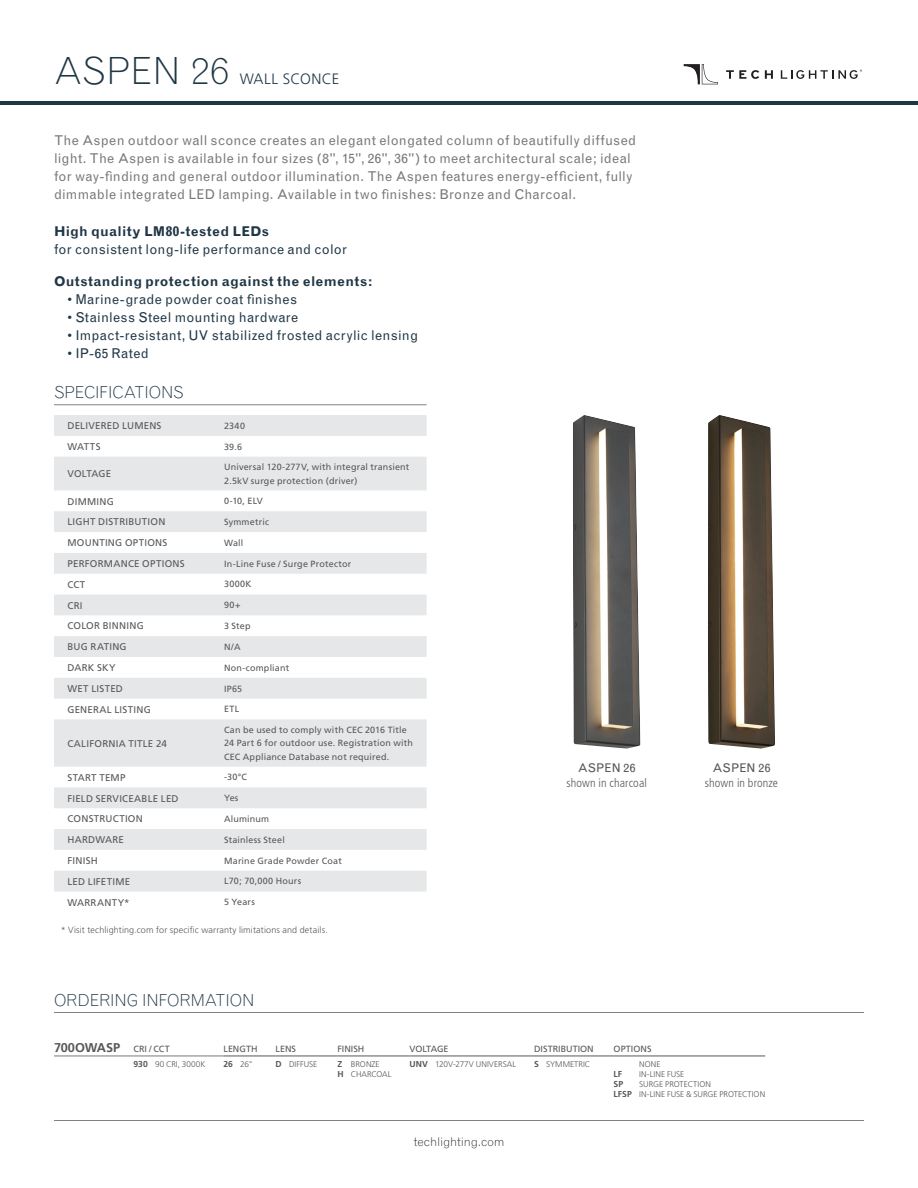
<style>
.page{position:relative;width:918px;height:1188px;background:#fff}
.page>*{position:absolute;margin:0;border:0;box-sizing:border-box;transform-origin:0 0}
.t1{font:300 37.5px "Grotesque";color:#203746}
.Spec_Header{font:300 16.5px "Grotesque";letter-spacing:-.015em;color:#203746}
.t2{font:300 15px "Frutiger";letter-spacing:.025em;color:#203746}
.Text_Block{font:13.5px/18px "Grotesque";letter-spacing:.02em;color:#76787b}
.Sub-bullet{font:13.5px/18px "Grotesque";letter-spacing:.02em;color:#203746}
.Sub-bullet-2{font:700 13.5px "Grotesque";letter-spacing:.02em;color:#203746}
.Grid_-_Product_Opt{font:700 12.75px "Frutiger";letter-spacing:-.01em;color:#57585a}
.Image_Subhead{font:300 condensed 12px/14.4px "Frutiger";letter-spacing:.01em;color:#57585a;text-align:center}
.t3{font:300 12px "Grotesque";letter-spacing:-.01em;color:#231f20}
.t4{font:9.75px "Frutiger";letter-spacing:.025em;color:#57585a}
.t5{font:9.75px "Frutiger";color:#57585a}
.SpecChart_-_Descript{font:9px/13.5px "Frutiger";letter-spacing:.02em;color:#57585a}
.t6{font:300 9px "Frutiger";letter-spacing:.015em;color:#57585a}
.Grid_-_Product_Opt-2{font:9px "Frutiger";letter-spacing:.005em;color:#57585a}
.Grid_-_Product_Opt-3{font:9px "Frutiger";letter-spacing:-.02em;color:#57585a}
.Grid_-_Product_Opt-4{font:700 8.7px "Frutiger";color:#57585a}
.Grid_-_Product_Opt-5{font:300 8.25px "Frutiger";letter-spacing:.005em;color:#57585a}
.Grid_-_Product_Opt-6{font:300 8.25px "Frutiger";letter-spacing:-.015em;color:#57585a}
.s1{font-weight:700}
.s2{font-family:"Grotesque";font-weight:400;font-stretch:normal}
.s3{font-weight:700;font-size:8.7px}
</style>
<div class="page">
<svg style="left:726px;top:70px;width:33px;height:9px"></svg>
<svg style="left:765px;top:70px;width:8px;height:9px"></svg>
<svg style="left:781px;top:70px;width:81px;height:9px"></svg>
<svg style="left:684px;top:64px;width:34px;height:20px"></svg>
<hr style="left:0;top:101px;width:918px;height:4px;background:#203746">
<hr style="left:54px;top:1120px;width:810px;height:1px;background:#808285">
<hr style="left:54px;top:405px;width:373px;height:1px;background:#808285">
<svg style="left:54px;top:415px;width:373px;height:477px;fill:#e6e7e9"></svg>
<hr style="left:54px;top:1056px;width:80px;height:1px;background:#787a7d">
<hr style="left:134px;top:1056px;width:90px;height:1px;background:#787a7d">
<hr style="left:224px;top:1056px;width:52px;height:1px;background:#57585a">
<hr style="left:276px;top:1056px;width:62px;height:1px;background:#57585a">
<hr style="left:338px;top:1056px;width:72px;height:1px;background:#57585a">
<hr style="left:410px;top:1056px;width:124px;height:1px;background:#57585a">
<hr style="left:534px;top:1056px;width:80px;height:1px;background:#57585a">
<hr style="left:614px;top:1056px;width:151px;height:1px;background:#57585a">
<hr style="left:54px;top:1012px;width:810px;height:1px;background:#808285">
<img style="left:573px;top:415px;width:67px;height:334px">
<img style="left:708px;top:415px;width:67px;height:334px">
<h1 class="t1" style="left:54px;top:48px;width:176px">ASPEN 26</h1>
<h3 class="t2" style="left:240px;top:70px;width:101px">WALL SCONCE</h3>
<p class="Text_Block" style="left:54px;top:132px;width:584px">The Aspen outdoor wall sconce creates an elegant elongated column of beautifully diffused light. The Aspen is available in four sizes (8", 15", 26", 36") to meet architectural scale; ideal for way-finding and general outdoor illumination. The Aspen features energy-efficient, fully dimmable integrated LED lamping. Available in two finishes: Bronze and Charcoal.</p>
<p class="Sub-bullet" style="left:54px;top:223px;width:295px"><span class="s1">High quality LM80-tested LEDs<br></span>for consistent long-life performance and color</p>
<p class="Sub-bullet-2" style="left:54px;top:273px;width:320px">Outstanding protection against the elements:</p>
<p class="Sub-bullet" style="left:68px;top:290px;width:231px">• Marine-grade powder coat finishes</p>
<p class="Sub-bullet" style="left:68px;top:308px;width:232px">• Stainless Steel mounting hardware</p>
<p class="Sub-bullet" style="left:68px;top:326px;width:352px">• Impact-resistant, UV stabilized frosted acrylic lensing</p>
<p class="Sub-bullet" style="left:68px;top:344px;width:83px">• IP-65 Rated</p>
<p class="Spec_Header" style="left:54px;top:382px;width:131px">SPECIFICATIONS</p>
<p class="t4" style="left:68px;top:420px;width:96px">DELIVERED LUMENS</p>
<p class="SpecChart_-_Descript" style="left:224px;top:419px;width:22px">2340</p>
<p class="t4" style="left:68px;top:441px;width:35px">WATTS</p>
<p class="SpecChart_-_Descript" style="left:224px;top:440px;width:19px">39.6</p>
<p class="t5" style="left:68px;top:468px;width:45px">VOLTAGE</p>
<p class="SpecChart_-_Descript" style="left:224px;top:460px;width:187px">Universal 120-277V, with integral transient<br>2.5kV surge protection (driver)</p>
<p class="t4" style="left:68px;top:495px;width:48px">DIMMING</p>
<p class="SpecChart_-_Descript" style="left:224px;top:494px;width:40px">0-10, ELV</p>
<p class="t4" style="left:68px;top:516px;width:99px">LIGHT DISTRIBUTION</p>
<p class="SpecChart_-_Descript" style="left:224px;top:515px;width:47px">Symmetric</p>
<p class="t4" style="left:68px;top:537px;width:101px">MOUNTING OPTIONS</p>
<p class="SpecChart_-_Descript" style="left:224px;top:536px;width:21px">Wall</p>
<p class="t4" style="left:68px;top:558px;width:119px">PERFORMANCE OPTIONS</p>
<p class="SpecChart_-_Descript" style="left:224px;top:557px;width:129px">In-Line Fuse / Surge Protector</p>
<p class="t4" style="left:68px;top:579px;width:19px">CCT</p>
<p class="SpecChart_-_Descript" style="left:224px;top:578px;width:29px">3000K</p>
<p class="t4" style="left:68px;top:599px;width:17px">CRI</p>
<p class="SpecChart_-_Descript" style="left:224px;top:598px;width:18px">90+</p>
<p class="t4" style="left:68px;top:620px;width:78px">COLOR BINNING</p>
<p class="SpecChart_-_Descript" style="left:224px;top:619px;width:28px">3 Step</p>
<p class="t4" style="left:68px;top:641px;width:61px">BUG RATING</p>
<p class="SpecChart_-_Descript" style="left:224px;top:640px;width:18px">N/A</p>
<p class="t4" style="left:68px;top:662px;width:50px">DARK SKY</p>
<p class="SpecChart_-_Descript" style="left:224px;top:661px;width:67px">Non-compliant</p>
<p class="t4" style="left:68px;top:683px;width:57px">WET LISTED</p>
<p class="SpecChart_-_Descript" style="left:224px;top:682px;width:20px">IP65</p>
<p class="t4" style="left:68px;top:704px;width:85px">GENERAL LISTING</p>
<p class="SpecChart_-_Descript" style="left:224px;top:703px;width:17px">ETL</p>
<p class="t4" style="left:68px;top:738px;width:101px">CALIFORNIA TITLE 24</p>
<p class="SpecChart_-_Descript" style="left:224px;top:723px;width:190px">Can be used to comply with CEC 2016 Title<br>24 Part 6 for outdoor use. Registration with<br>CEC Appliance Database not required.</p>
<p class="t4" style="left:68px;top:772px;width:60px">START TEMP</p>
<p class="SpecChart_-_Descript" style="left:224px;top:771px;width:25px">-30°C</p>
<p class="t4" style="left:68px;top:792px;width:113px">FIELD SERVICEABLE LED</p>
<p class="SpecChart_-_Descript" style="left:224px;top:791px;width:16px">Yes</p>
<p class="t4" style="left:68px;top:813px;width:77px">CONSTRUCTION</p>
<p class="SpecChart_-_Descript" style="left:224px;top:812px;width:47px">Aluminum</p>
<p class="t4" style="left:68px;top:834px;width:58px">HARDWARE</p>
<p class="SpecChart_-_Descript" style="left:224px;top:833px;width:62px">Stainless Steel</p>
<p class="t4" style="left:68px;top:855px;width:32px">FINISH</p>
<p class="SpecChart_-_Descript" style="left:224px;top:854px;width:119px">Marine Grade Powder Coat</p>
<p class="t4" style="left:68px;top:876px;width:64px">LED LIFETIME</p>
<p class="SpecChart_-_Descript" style="left:224px;top:875px;width:79px">L70; 70,000 Hours</p>
<p class="t4" style="left:68px;top:896px;width:64px">WARRANTY*</p>
<p class="SpecChart_-_Descript" style="left:224px;top:895px;width:32px">5 Years</p>
<p class="t6" style="left:61px;top:924px;width:269px">* Visit techlighting.com for specific warranty limitations and details.</p>
<p class="Spec_Header" style="left:54px;top:990px;width:202px">ORDERING INFORMATION</p>
<p class="Image_Subhead" style="left:567px;top:761px;width:82px"><span class="s2">ASPEN 26 </span>shown in charcoal</p>
<p class="Image_Subhead" style="left:705px;top:761px;width:75px"><span class="s2">ASPEN 26 </span>shown in bronze</p>
<p class="Grid_-_Product_Opt" style="left:54px;top:1040px;width:68px">700OWASP</p>
<p class="Grid_-_Product_Opt-2" style="left:134px;top:1044px;width:38px">CRI / CCT</p>
<p class="Grid_-_Product_Opt-2" style="left:224px;top:1044px;width:35px">LENGTH</p>
<p class="Grid_-_Product_Opt-2" style="left:276px;top:1044px;width:22px">LENS</p>
<p class="Grid_-_Product_Opt-2" style="left:338px;top:1044px;width:28px">FINISH</p>
<p class="Grid_-_Product_Opt-3" style="left:410px;top:1044px;width:41px">VOLTAGE</p>
<p class="Grid_-_Product_Opt-2" style="left:534px;top:1044px;width:61px">DISTRIBUTION</p>
<p class="Grid_-_Product_Opt-2" style="left:614px;top:1044px;width:39px">OPTIONS</p>
<p class="Grid_-_Product_Opt-5" style="left:134px;top:1059px;width:74px"><span class="s3">930</span> 90 CRI, 3000K</p>
<p class="Grid_-_Product_Opt-5" style="left:224px;top:1059px;width:31px"><span class="s3">26</span> 26"</p>
<p class="Grid_-_Product_Opt-5" style="left:276px;top:1059px;width:43px"><span class="s3">D</span> DIFFUSE</p>
<p class="Grid_-_Product_Opt-5" style="left:338px;top:1059px;width:44px"><span class="s3">Z</span> BRONZE</p>
<p class="Grid_-_Product_Opt-6" style="left:338px;top:1069px;width:55px"><span class="s3">H</span> CHARCOAL</p>
<p class="Grid_-_Product_Opt-5" style="left:410px;top:1059px;width:108px"><span class="s3">UNV</span> 120V-277V UNIVERSAL</p>
<p class="Grid_-_Product_Opt-5" style="left:534px;top:1059px;width:58px"><span class="s3">S</span> SYMMETRIC</p>
<p class="Grid_-_Product_Opt-5" style="left:639px;top:1059px;width:23px">NONE</p>
<p class="Grid_-_Product_Opt-4" style="left:614px;top:1069px;width:10px">LF</p>
<p class="Grid_-_Product_Opt-5" style="left:639px;top:1069px;width:47px">IN-LINE FUSE</p>
<p class="Grid_-_Product_Opt-4" style="left:614px;top:1079px;width:11px">SP</p>
<p class="Grid_-_Product_Opt-5" style="left:639px;top:1079px;width:73px">SURGE PROTECTION</p>
<p class="Grid_-_Product_Opt-5" style="left:614px;top:1089px;width:153px"><span class="s3">LFSP</span> IN-LINE FUSE &amp; SURGE PROTECTION</p>
<h3 class="t3" style="left:414px;top:1134px;width:92px">techlighting.com</h3>
</div>
